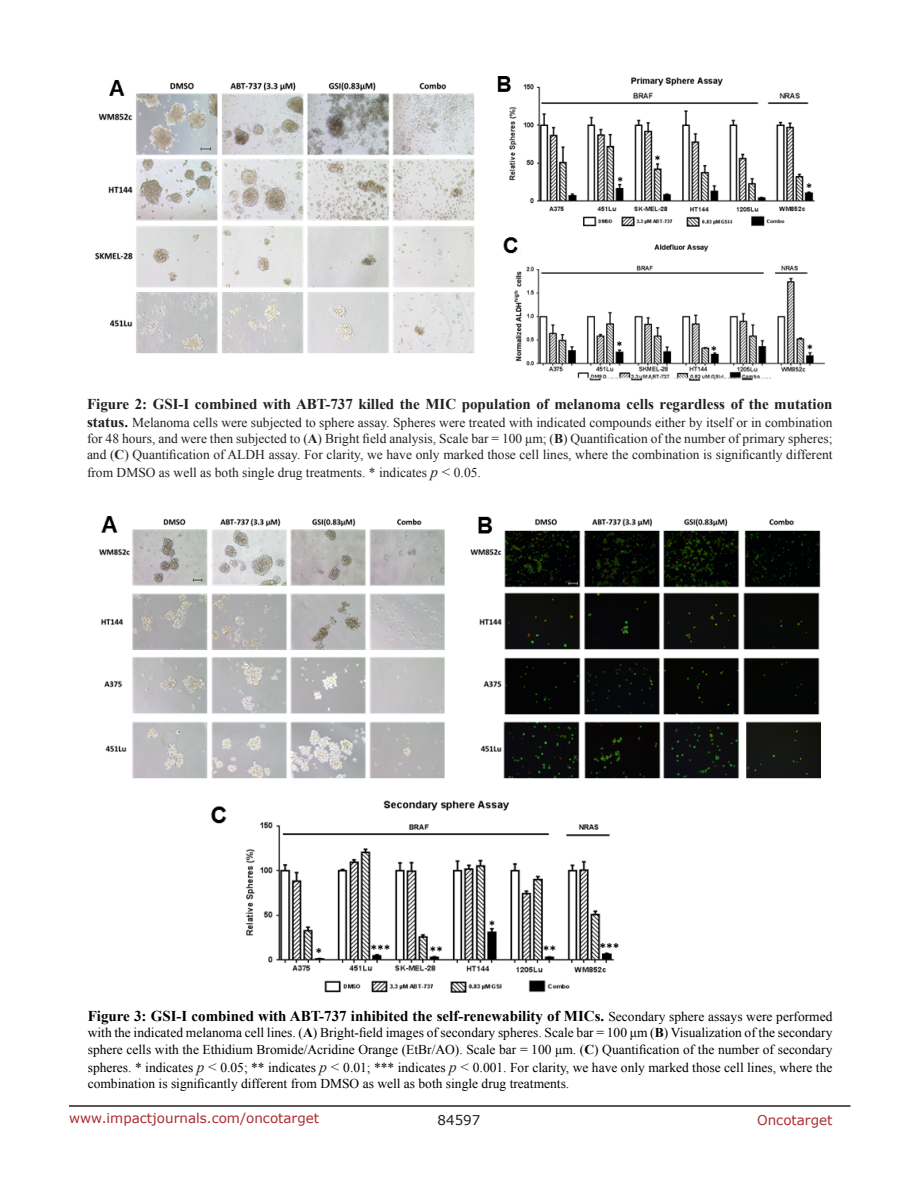
<style>
.page{position:relative;width:918px;height:1188px;background:#fff}
.page>*{position:absolute;margin:0;border:0;box-sizing:border-box;transform-origin:0 0}
.FigureText{font:700 15px "Times New Roman";color:#000}
.FigureText-2{font:700 15px "Times New Roman";color:#231f20}
.FigureText-3{font:13.5px/16.2px "Times New Roman";color:#000}
.FigureText-4{font:13.5px/16.2px "Times New Roman";color:#231f20;text-align:justify}
.t1{font:13.5px "Verdana";color:#ac2b31}
.t2{font:13.5px "Verdana";color:#231f20}
.s1{font-weight:700;font-size:15px}
.s2{font-weight:700}
.s3{font-style:italic;font-size:15px}
.s4{font-size:15px}
.s5{font-weight:400;font-size:13.5px}
.s6{font-style:italic;font-size:15px;color:#231f20}
.s7{font-size:15px;color:#231f20}
</style>
<div class="page">
<hr style="left:69px;top:1105px;width:781px;height:2px;background:#231f20">
<img style="left:95px;top:77px;width:729px;height:304px">
<img style="left:99px;top:517px;width:721px;height:476px">
<p class="FigureText-2" style="left:87px;top:394px;width:747px">Figure 2: GSI-I combined with ABT-737 killed the MIC population of melanoma cells regardless of the mutation</p>
<p class="FigureText-4" style="left:87px;top:414px;width:747px"><span class="s1">status.</span> Melanoma cells were subjected to sphere assay. Spheres were treated with indicated compounds either by itself or in combination for 48 hours, and were then subjected to (<span class="s2">A</span>) Bright field analysis, Scale bar = 100 μm; (<span class="s2">B</span>) Quantification of the number of primary spheres; and (<span class="s2">C</span>) Quantification of ALDH assay. For clarity, we have only marked those cell lines, where the combination is significantly different</p>
<p class="FigureText-4" style="left:87px;top:465px;width:395px">from DMSO as well as both single drug treatments. * indicates <span class="s3">p</span> <span class="s4">&lt;</span> 0.05.</p>
<p class="FigureText" style="left:88px;top:1006px;width:746px">Figure 3: GSI-I combined with ABT-737 inhibited the self-renewability of MICs. <span class="s5">Secondary sphere assays were performed</span></p>
<p class="FigureText-3" style="left:88px;top:1025px;width:746px">with the indicated melanoma cell lines. (<span class="s2">A</span>) Bright-field images of secondary spheres. Scale bar = 100 μm (<span class="s2">B</span>) Visualization of the secondary sphere cells with the Ethidium Bromide/Acridine Orange (EtBr/AO). Scale bar = 100 μm. (<span class="s2">C</span>) Quantification of the number of secondary</p>
<p class="FigureText-3" style="left:88px;top:1059px;width:746px">spheres. * indicates <span class="s6">p</span> <span class="s7">&lt;</span> 0.05; ** indicates <span class="s6">p</span> <span class="s7">&lt;</span> 0.01; *** indicates <span class="s6">p</span> <span class="s7">&lt;</span> 0.001. For clarity, we have only marked those cell lines, where the combination is significantly different from DMSO as well as both single drug treatments.</p>
<p class="t1" style="left:69px;top:1109px;width:252px">www.impactjournals.com/oncotarget</p>
<p class="t2" style="left:438px;top:1111px;width:44px">84597</p>
<p class="t1" style="left:757px;top:1111px;width:77px">Oncotarget</p>
</div>
